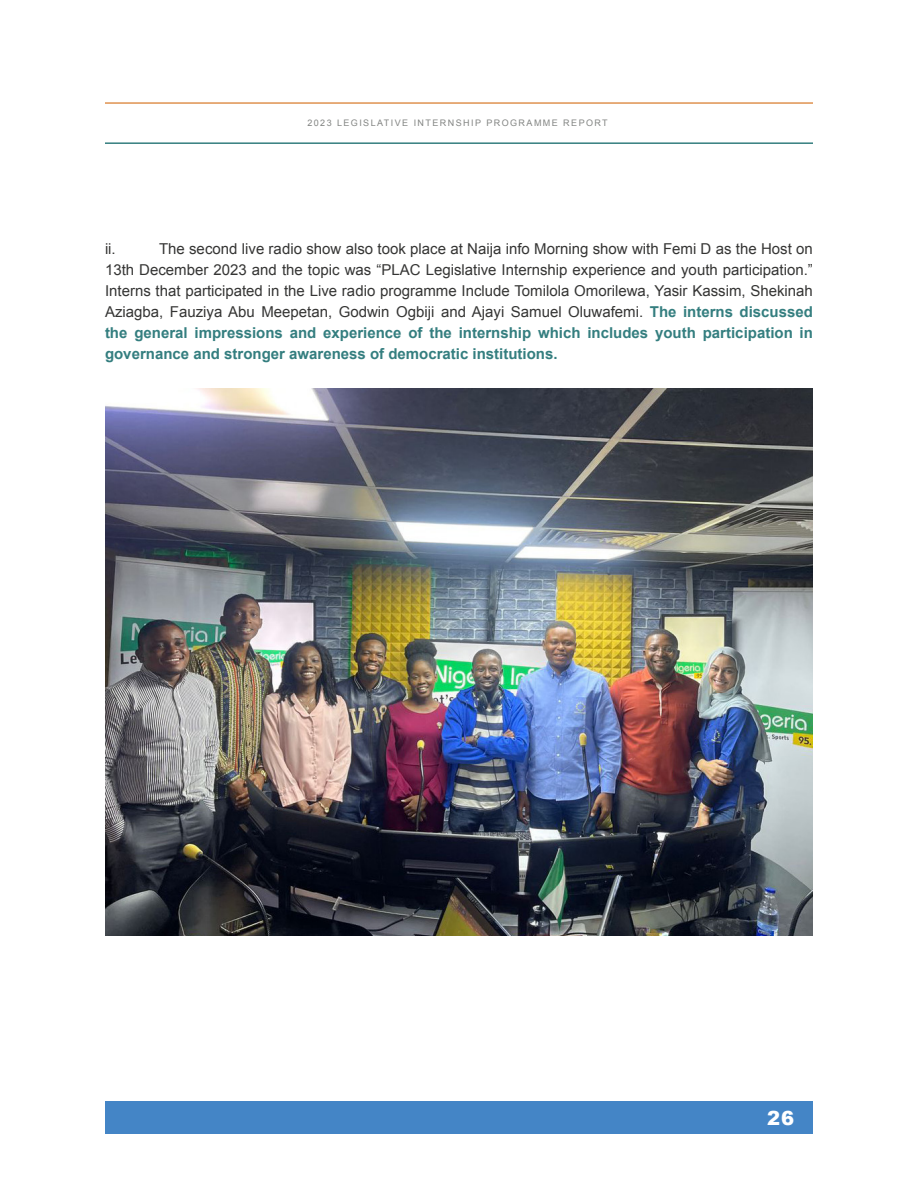
<style>
.page{position:relative;width:918px;height:1188px;background:#fff}
.page>*{position:absolute;margin:0;border:0;box-sizing:border-box;transform-origin:0 0}
.t1{font:900 19.5px "Arial";color:#fff}
.t2{font:15px/21px "Arial";color:#353534;text-align:justify}
.t3{font:9px "Arial";letter-spacing:.16em;color:#838583}
.s1{font-weight:700;color:#347e7f}
</style>
<div class="page">
<hr style="left:105px;top:142px;width:708px;height:2px;background:#347e7f">
<hr style="left:105px;top:102px;width:708px;height:2px;background:#df9250">
<div style="left:105px;top:1102px;width:708px;height:32px;background:#4485c6"></div>
<img style="left:106px;top:388px;width:706px;height:547px">
<p class="t3" style="left:307px;top:117px;width:302px">2023 LEGISLATIVE INTERNSHIP PROGRAMME REPORT</p>
<p class="t2" style="left:105px;top:239px;width:709px;text-indent:54px">The second live radio show also took place at Naija info Morning show with Femi D as the Host on 13th December 2023 and the topic was “PLAC Legislative Internship experience and youth participation.” Interns that participated in the Live radio programme Include Tomilola Omorilewa, Yasir Kassim, Shekinah Aziagba, Fauziya Abu Meepetan, Godwin Ogbiji and Ajayi Samuel Oluwafemi. <span class="s1">The interns discussed the general impressions and experience of the internship which includes youth participation in governance and stronger awareness of democratic institutions.</span></p>
<p class="t2" style="left:105px;top:239px;width:12px">ii.</p>
<p class="t1" style="left:767px;top:1104px;width:28px">26</p>
</div>
